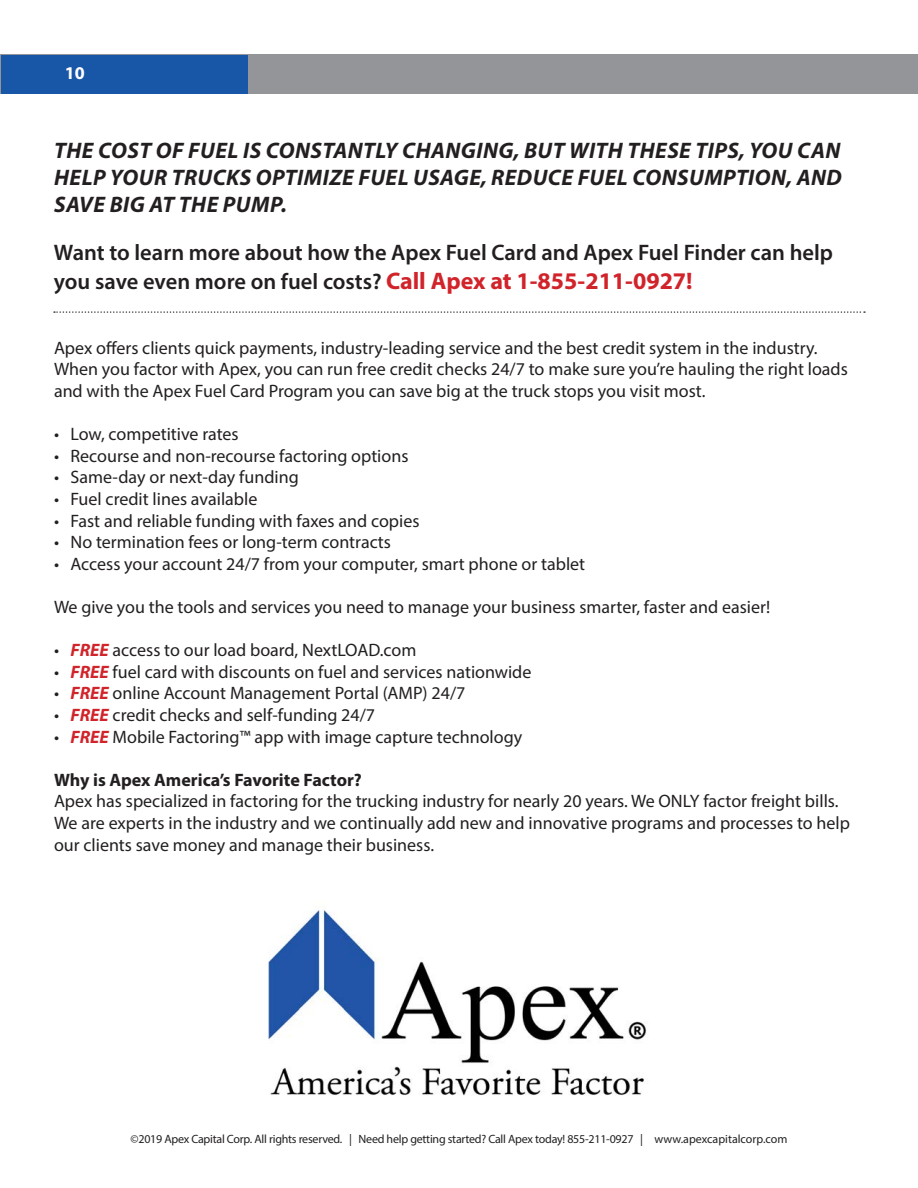
<style>
.page{position:relative;width:918px;height:1188px;background:#fff}
.page>*{position:absolute;margin:0;border:0;box-sizing:border-box;transform-origin:0 0}
.t1{font:italic 700 22.5px/27px "Myriad Pro";letter-spacing:.02em;color:#231f20;text-align:justify}
.t2{font:600 22.5px/28.8px "Myriad Pro";color:#231f20}
.t3{font:18px/21.6px "Myriad Pro";color:#231f20}
.t4{font:700 18px "Myriad Pro";color:#231f20}
.t5{font:700 18px "Myriad Pro";color:#fff}
.t6{font:12px "Myriad Pro";letter-spacing:-.02em;color:#231f20}
.s1{font-weight:700;font-size:24px;color:#d1232a}
.s2{font-weight:700;font-style:italic;color:#d1232a}
</style>
<div class="page">
<div style="left:1px;top:54px;width:917px;height:40px;background:#939598"></div>
<div style="left:1px;top:55px;width:247px;height:38px;background:#1857a7"></div>
<img style="left:268px;top:910px;width:379px;height:186px">
<svg style="left:54px;top:311px;width:811px;height:2px"></svg>
<p class="t5" style="left:65px;top:61px;width:21px">10</p>
<p class="t1" style="left:54px;top:136px;width:789px">THE COST OF FUEL IS CONSTANTLY CHANGING, BUT WITH THESE TIPS, YOU CAN HELP YOUR TRUCKS OPTIMIZE FUEL USAGE, REDUCE FUEL CONSUMPTION, AND SAVE BIG AT THE PUMP.</p>
<p class="t2" style="left:54px;top:238px;width:781px">Want to learn more about how the Apex Fuel Card and Apex Fuel Finder can help you save even more on fuel costs? <span class="s1">Call Apex at 1-855-211-0927!</span></p>
<p class="t3" style="left:54px;top:337px;width:795px">Apex offers clients quick payments, industry-leading service and the best credit system in the industry.<br>When you factor with Apex, you can run free credit checks 24/7 to make sure you’re hauling the right loads and with the Apex Fuel Card Program you can save big at the truck stops you visit most.</p>
<p class="t3" style="left:54px;top:423px;width:186px">• Low, competitive rates</p>
<p class="t3" style="left:54px;top:445px;width:356px">• Recourse and non-recourse factoring options</p>
<p class="t3" style="left:54px;top:466px;width:246px">• Same-day or next-day funding</p>
<p class="t3" style="left:54px;top:488px;width:205px">• Fuel credit lines available</p>
<p class="t3" style="left:54px;top:509px;width:367px">• Fast and reliable funding with faxes and copies</p>
<p class="t3" style="left:54px;top:531px;width:339px">• No termination fees or long-term contracts</p>
<p class="t3" style="left:54px;top:553px;width:533px">• Access your account 24/7 from your computer, smart phone or tablet</p>
<p class="t3" style="left:54px;top:596px;width:718px">We give you the tools and services you need to manage your business smarter, faster and easier!</p>
<p class="t3" style="left:54px;top:639px;width:364px">• <span class="s2">FREE</span> access to our load board, NextLOAD.com</p>
<p class="t3" style="left:54px;top:661px;width:479px">• <span class="s2">FREE</span> fuel card with discounts on fuel and services nationwide</p>
<p class="t3" style="left:54px;top:682px;width:413px">• <span class="s2">FREE</span> online Account Management Portal (AMP) 24/7</p>
<p class="t3" style="left:54px;top:704px;width:323px">• <span class="s2">FREE</span> credit checks and self-funding 24/7</p>
<p class="t3" style="left:54px;top:725px;width:470px">• <span class="s2">FREE</span> Mobile Factoring™ app with image capture technology</p>
<p class="t4" style="left:54px;top:768px;width:309px">Why is Apex America’s Favorite Factor?</p>
<p class="t3" style="left:54px;top:790px;width:798px">Apex has specialized in factoring for the trucking industry for nearly 20 years. We ONLY factor freight bills.<br>We are experts in the industry and we continually add new and innovative programs and processes to help our clients save money and manage their business.</p>
<p class="t6" style="left:131px;top:1132px;width:658px">©2019 Apex Capital Corp. All rights reserved. | Need help getting started? Call Apex today! 855-211-0927 | www.apexcapitalcorp.com</p>
</div>
